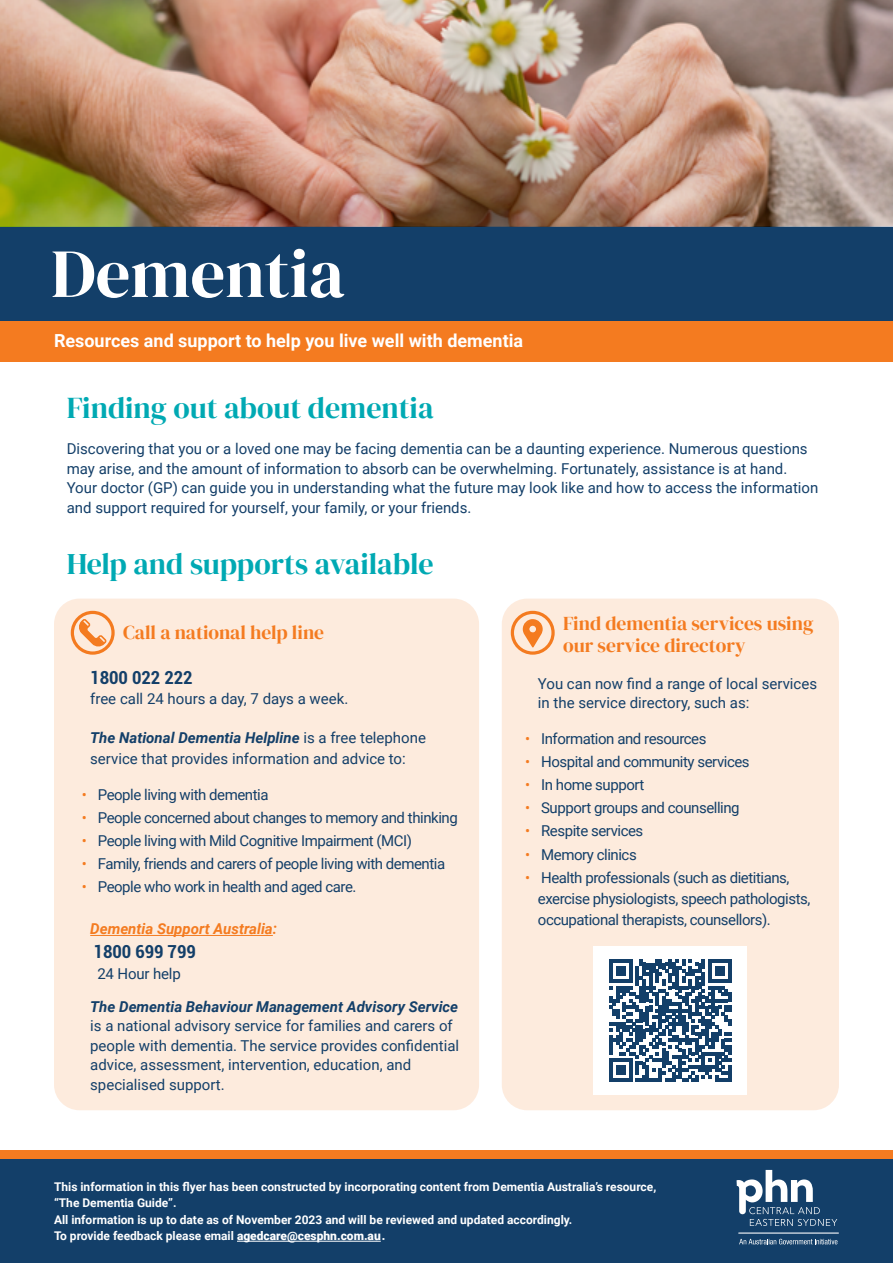
<style>
.page{position:relative;width:893px;height:1263px;background:#fff}
.page>*{position:absolute;margin:0;border:0;box-sizing:border-box;transform-origin:0 0}
.t1{font:68.85px "DM Serif Display";color:#fff}
.t2{font:30px "DM Serif Display";color:#00a9b3}
.t3{font:19.5px/22.5px "DM Serif Display";color:#f47b20}
.t4{font:700 18px "Roboto";color:#fff}
.t5{font:700 condensed 18px "Roboto";color:#133f69}
.t6{font:15px/19.5px "Roboto";color:#133f69}
.t7{font:15px/21px "Roboto";letter-spacing:-.03em;color:#133f69}
.t8{font:italic 700 15px "Roboto";color:#133f69}
.t9{font:italic 700 15px "Roboto";color:#f47b20}
.t10{font:700 12px/16.5px "Roboto";color:#fff}
.s1{font-weight:700;font-style:italic}
.s2{color:#f47b20}
.s3{font-weight:900}
</style>
<div class="page">
<div style="left:0;top:1150px;width:893px;height:75px;background:#f47b20"></div>
<div style="left:0;top:1159px;width:893px;height:104px;background:#133f69"></div>
<svg style="left:736px;top:1170px;width:101px;height:56px"></svg>
<svg style="left:739px;top:1239px;width:98px;height:5px"></svg>
<hr style="left:739px;top:1232px;width:99px;height:1px;background:#fff">
<div style="left:0;top:0;width:893px;height:361px;background:#f47b20"></div>
<div style="left:502px;top:599px;width:337px;height:511px;background:#fdebdd;border-radius:26px"></div>
<div style="left:0;top:226px;width:893px;height:95px;background:#133f69"></div>
<div style="left:54px;top:599px;width:425px;height:511px;background:#fdebdd;border-radius:26px"></div>
<hr style="left:90px;top:935px;width:183px;height:1px;background:#f47b20">
<div style="left:594px;top:946px;width:153px;height:148px;background:#fff"></div>
<svg style="left:609px;top:959px;width:122px;height:122px"></svg>
<hr style="left:728px;top:1065px;width:3px;height:16px;background:#133f69">
<img style="left:0;top:0;width:893px;height:226px">
<svg style="left:523px;top:619px;width:20px;height:28px"></svg>
<div style="left:511px;top:611px;width:44px;height:44px;border:3px solid #f47b20;border-radius:50%"></div>
<svg style="left:78px;top:619px;width:29px;height:28px"></svg>
<div style="left:71px;top:611px;width:44px;height:44px;border:3px solid #f47b20;border-radius:50%"></div>
<hr style="left:237px;top:1241px;width:144px;height:1px;background:#fff">
<h1 class="t1" style="left:51px;top:234px;width:295px">Dementia</h1>
<p class="t4" style="left:54px;top:328px;width:471px">Resources and support to help you live well with dementia</p>
<h2 class="t2" style="left:67px;top:390px;width:368px">Finding out about dementia</h2>
<p class="t6" style="left:67px;top:439px;width:753px">Discovering that you or a loved one may be facing dementia can be a daunting experience. Numerous questions may arise, and the amount of information to absorb can be overwhelming. Fortunately, assistance is at hand.<br>Your doctor (GP) can guide you in understanding what the future may look like and how to access the information and support required for yourself, your family, or your friends.</p>
<h2 class="t2" style="left:67px;top:547px;width:369px">Help and supports available</h2>
<h3 class="t3" style="left:123px;top:621px;width:202px">Call a national help line</h3>
<p class="t5" style="left:90px;top:665px;width:104px">1800 022 222</p>
<p class="t6" style="left:90px;top:688px;width:260px">free call 24 hours a day, 7 days a week.</p>
<p class="t6" style="left:90px;top:726px;width:337px;line-height:21px"><span class="s1">The National Dementia Helpline</span> is a free telephone service that provides information and advice to:</p>
<p class="t7" style="left:82px;top:783px;width:188px"><span class="s2">•</span> People living with dementia</p>
<p class="t7" style="left:82px;top:806px;width:378px"><span class="s2">•</span> People concerned about changes to memory and thinking</p>
<p class="t7" style="left:82px;top:829px;width:332px"><span class="s2">•</span> People living with Mild Cognitive Impairment (MCI)</p>
<p class="t7" style="left:82px;top:852px;width:365px"><span class="s2">•</span> Family, friends and carers of people living with dementia</p>
<p class="t7" style="left:82px;top:876px;width:276px"><span class="s2">•</span> People who work in health and aged care.</p>
<p class="t9" style="left:90px;top:918px;width:188px">Dementia Support Australia:</p>
<p class="t5" style="left:94px;top:939px;width:104px">1800 699 799</p>
<p class="t6" style="left:97px;top:964px;width:85px">24 Hour help</p>
<p class="t8" style="left:90px;top:996px;width:369px">The Dementia Behaviour Management Advisory Service</p>
<p class="t6" style="left:90px;top:1015px;width:371px">is a national advisory service for families and carers of people with dementia. The service provides confidential advice, assessment, intervention, education, and specialised support.</p>
<h3 class="t3" style="left:563px;top:612px;width:252px">Find dementia services using our service directory</h3>
<p class="t6" style="left:538px;top:673px;width:281px">You can now find a range of local services in the service directory, such as:</p>
<p class="t7" style="left:525px;top:727px;width:183px"><span class="s2">•</span> Information and resources</p>
<p class="t7" style="left:525px;top:751px;width:226px"><span class="s2">•</span> Hospital and community services</p>
<p class="t7" style="left:525px;top:774px;width:121px"><span class="s2">•</span> In home support</p>
<p class="t7" style="left:525px;top:797px;width:216px"><span class="s2">•</span> Support groups and counselling</p>
<p class="t7" style="left:525px;top:820px;width:120px"><span class="s2">•</span> Respite services</p>
<p class="t7" style="left:525px;top:843px;width:113px"><span class="s2">•</span> Memory clinics</p>
<p class="t7" style="left:538px;top:866px;width:274px;text-indent:-13px"><span class="s2">•</span> Health professionals (such as dietitians, exercise physiologists, speech pathologists, occupational therapists, counsellors).</p>
<p class="t10" style="left:54px;top:1178px;width:604px">This information in this flyer has been constructed by incorporating content from Dementia Australia’s resource, “The Dementia Guide”.<br>All information is up to date as of November 2023 and will be reviewed and updated accordingly.<br>To provide feedback please email <span class="s3">agedcare@cesphn.com.au .</span></p>
</div>
